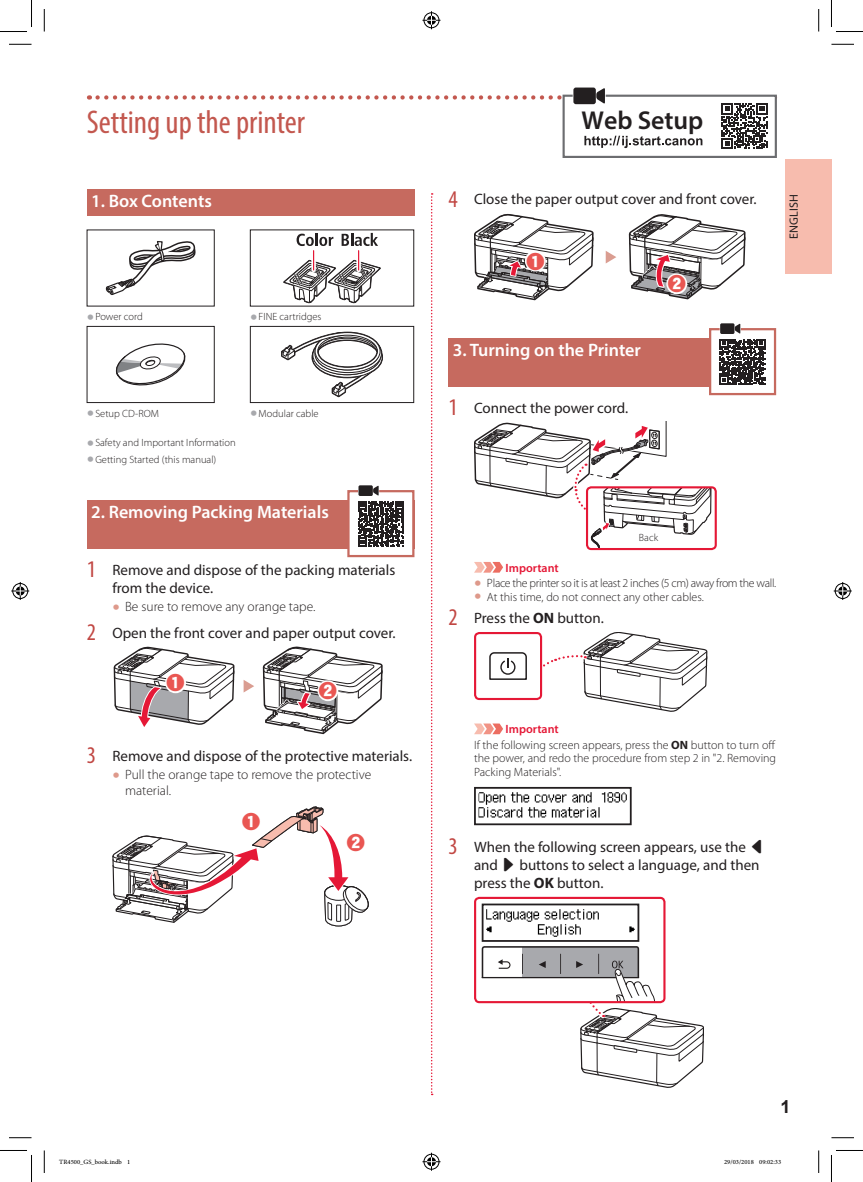
<style>
.page{position:relative;width:863px;height:1182px;background:#fff}
.page>*{position:absolute;margin:0;border:0;box-sizing:border-box;transform-origin:0 0}
.t1{font:condensed 33px "Myriad Pro";color:#c3584f}
.t2{font:600 25.95px "Myriad Pro";color:#231f20}
.t3{font:600 18px "Myriad Pro";color:#fff}
.t4{font:18px "canon round num";color:#e95652}
.t5{font:700 18px "Arial";color:#231f20}
.t6{font:15px/18px "Myriad Pro";color:#231f20}
.t7{font:300 13.5px/16.2px "Myriad Pro";color:#231f20}
.t8{font:300 12px/15.6px "Myriad Pro";color:#231f20}
.t9{font:300 12px "Myriad Pro";letter-spacing:-.03em;color:#231f20}
.t10{font:600 12px "Myriad Pro";color:#e51836}
.t11{font:12px "Myriad Pro";color:#231f20}
.t12{font:300 10.5px "Myriad Pro";color:#231f20}
.t13{font:9px "Adobe Arabic";color:#000}
.s1{font-size:30px;color:#a8a9ad}
.s2{font-stretch:condensed;font-size:24px;color:#c14743}
.s3{font-size:30px;color:#de998b}
.s4{font-weight:700}
.s5{font-weight:600;color:#e51836}
.s6{font-family:"canon round num"}
</style>
<div class="page">
<svg style="left:431px;top:193px;width:1px;height:901px"></svg>
<div style="left:784px;top:159px;width:47px;height:115px;background:#f7bcae"></div>
<div style="left:87px;top:189px;width:327px;height:26px;background:#c66a5f"></div>
<div style="left:87px;top:500px;width:327px;height:48px;background:#c66a5f"></div>
<svg style="left:106px;top:241px;width:89px;height:54px"></svg>
<div style="left:250px;top:230px;width:164px;height:76px;border:1px solid #231f20"></div>
<svg style="left:283px;top:233px;width:98px;height:70px"></svg>
<svg style="left:116px;top:343px;width:69px;height:42px"></svg>
<div style="left:87px;top:326px;width:127px;height:77px;border:1px solid #231f20"></div>
<svg style="left:281px;top:331px;width:102px;height:66px"></svg>
<div style="left:250px;top:326px;width:164px;height:77px;border:1px solid #231f20"></div>
<svg style="left:114px;top:646px;width:120px;height:81px"></svg>
<svg style="left:263px;top:646px;width:119px;height:88px"></svg>
<svg style="left:243px;top:680px;width:11px;height:12px"></svg>
<svg style="left:112px;top:806px;width:256px;height:120px"></svg>
<div style="left:348px;top:491px;width:65px;height:65px;background:#fff"></div>
<div style="left:347px;top:490px;width:67px;height:67px;border:2px solid #c66a5f"></div>
<svg style="left:358px;top:485px;width:45px;height:61px"></svg>
<div style="left:448px;top:338px;width:328px;height:49px;background:#c66a5f"></div>
<svg style="left:474px;top:213px;width:119px;height:88px"></svg>
<svg style="left:628px;top:214px;width:118px;height:85px"></svg>
<svg style="left:605px;top:251px;width:11px;height:12px"></svg>
<svg style="left:474px;top:421px;width:237px;height:126px"></svg>
<div style="left:586px;top:486px;width:130px;height:64px;border:2px solid #e51836;border-radius:4px"></div>
<svg style="left:474px;top:562px;width:29px;height:10px"></svg>
<svg style="left:488px;top:632px;width:219px;height:79px"></svg>
<div style="left:474px;top:632px;width:68px;height:68px;border:2px solid #e51836;border-radius:4px"></div>
<svg style="left:474px;top:723px;width:29px;height:11px"></svg>
<svg style="left:474px;top:786px;width:158px;height:40px"></svg>
<svg style="left:479px;top:901px;width:224px;height:186px"></svg>
<div style="left:474px;top:896px;width:191px;height:107px;border:2px solid #e51836;border-radius:4px"></div>
<div style="left:710px;top:329px;width:64px;height:65px;background:#fff"></div>
<div style="left:709px;top:328px;width:67px;height:67px;border:2px solid #c66a5f"></div>
<svg style="left:719px;top:323px;width:46px;height:61px"></svg>
<div style="left:562px;top:95px;width:214px;height:63px;border:2px solid #6c6d70"></div>
<div style="left:572px;top:87px;width:24px;height:18px;border:1px solid #fff;border-radius:2px"></div>
<div style="left:573px;top:87px;width:22px;height:17px;background:#9a9999;border-radius:2px"></div>
<svg style="left:97px;top:88px;width:677px;height:61px"></svg>
<svg style="left:9px;top:44px;width:23px;height:1px"></svg>
<svg style="left:831px;top:44px;width:22px;height:1px"></svg>
<svg style="left:9px;top:1137px;width:23px;height:1px"></svg>
<svg style="left:831px;top:1137px;width:22px;height:1px"></svg>
<svg style="left:44px;top:9px;width:1px;height:23px"></svg>
<svg style="left:44px;top:1150px;width:1px;height:22px"></svg>
<svg style="left:818px;top:9px;width:1px;height:23px"></svg>
<svg style="left:818px;top:1150px;width:1px;height:22px"></svg>
<svg style="left:0;top:0;width:32px;height:32px"></svg>
<svg style="left:0;top:1150px;width:32px;height:31px"></svg>
<svg style="left:831px;top:0;width:31px;height:32px"></svg>
<svg style="left:831px;top:1150px;width:31px;height:31px"></svg>
<svg style="left:422px;top:11px;width:18px;height:18px"></svg>
<svg style="left:422px;top:1152px;width:18px;height:18px"></svg>
<svg style="left:11px;top:582px;width:18px;height:18px"></svg>
<svg style="left:833px;top:582px;width:18px;height:18px"></svg>
<h1 class="t1" style="left:87px;top:102px;width:220px">Setting up the printer</h1>
<h2 class="t2" style="left:581px;top:104px;width:123px">Web Setup</h2>
<p class="t3" style="left:91px;top:189px;width:122px">1. Box Contents</p>
<p class="t12" style="left:87px;top:310px;width:57px"><span class="s1">•</span>Power cord</p>
<p class="t12" style="left:250px;top:310px;width:73px"><span class="s1">•</span>FINE cartridges</p>
<p class="t12" style="left:87px;top:407px;width:74px"><span class="s1">•</span>Setup CD-ROM</p>
<p class="t12" style="left:250px;top:407px;width:70px"><span class="s1">•</span>Modular cable</p>
<p class="t12" style="left:87px;top:436px;width:150px"><span class="s1">•</span>Safety and Important Information</p>
<p class="t12" style="left:87px;top:453px;width:131px"><span class="s1">•</span>Getting Started (this manual)</p>
<p class="t3" style="left:91px;top:501px;width:239px">2. Removing Packing Materials</p>
<p class="t6" style="left:112px;top:560px;width:284px;text-indent:-26px"><span class="s2">1</span> Remove and dispose of the packing materials from the device.</p>
<p class="t7" style="left:112px;top:598px;width:204px"><span class="s3">•</span> Be sure to remove any orange tape.</p>
<p class="t6" style="left:87px;top:623px;width:310px"><span class="s2">2</span> Open the front cover and paper output cover.</p>
<p class="t4" style="left:166px;top:673px;width:19px">A</p>
<p class="t4" style="left:319px;top:681px;width:19px">B</p>
<p class="t6" style="left:87px;top:746px;width:327px"><span class="s2">3</span> Remove and dispose of the protective materials.</p>
<p class="t7" style="left:125px;top:766px;width:247px;text-indent:-13px"><span class="s3">•</span> Pull the orange tape to remove the protective material.</p>
<p class="t4" style="left:242px;top:812px;width:19px">A</p>
<p class="t4" style="left:347px;top:833px;width:19px">B</p>
<p class="t6" style="left:448px;top:190px;width:309px"><span class="s2">4</span> Close the paper output cover and front cover.</p>
<p class="t4" style="left:526px;top:252px;width:19px">A</p>
<p class="t3" style="left:452px;top:339px;width:190px">3. Turning on the Printer</p>
<p class="t6" style="left:448px;top:398px;width:181px"><span class="s2">1</span> Connect the power cord.</p>
<p class="t4" style="left:667px;top:275px;width:19px">B</p>
<p class="t11" style="left:786px;top:238px;width:45px;rotate:-90deg">ENGLISH</p>
<p class="t12" style="left:639px;top:531px;width:21px">Back</p>
<p class="t10" style="left:505px;top:559px;width:55px">Important</p>
<p class="t9" style="left:474px;top:576px;width:303px"><span class="s3">•</span> Place the printer so it is at least 2 inches (5 cm) away from the wall.</p>
<p class="t8" style="left:474px;top:588px;width:231px"><span class="s3">•</span> At this time, do not connect any other cables.</p>
<p class="t6" style="left:448px;top:608px;width:157px"><span class="s2">2</span> Press the <span class="s4">ON</span> button.</p>
<p class="t8" style="left:474px;top:721px;width:303px;text-indent:32px"><span class="s5">Important<br></span>If the following screen appears, press the <span class="s4">ON</span> button to turn off</p>
<p class="t8" style="left:474px;top:751px;width:303px;line-height:13.5px">the power, and redo the procedure from step 2 in "2. Removing<br>Packing Materials".</p>
<p class="t6" style="left:474px;top:837px;width:291px;text-indent:-26px"><span class="s2">3</span> When the following screen appears, use the <span class="s6">[ </span>and <span class="s6">]</span> buttons to select a language, and then press the <span class="s4">OK</span> button.</p>
<p class="t5" style="left:780px;top:1093px;width:12px">1</p>
<p class="t13" style="left:59px;top:1155px;width:73px">TR4500_GS_book.indb 1</p>
<p class="t13" style="left:724px;top:1155px;width:59px">29/03/2018 09:02:33</p>
</div>
